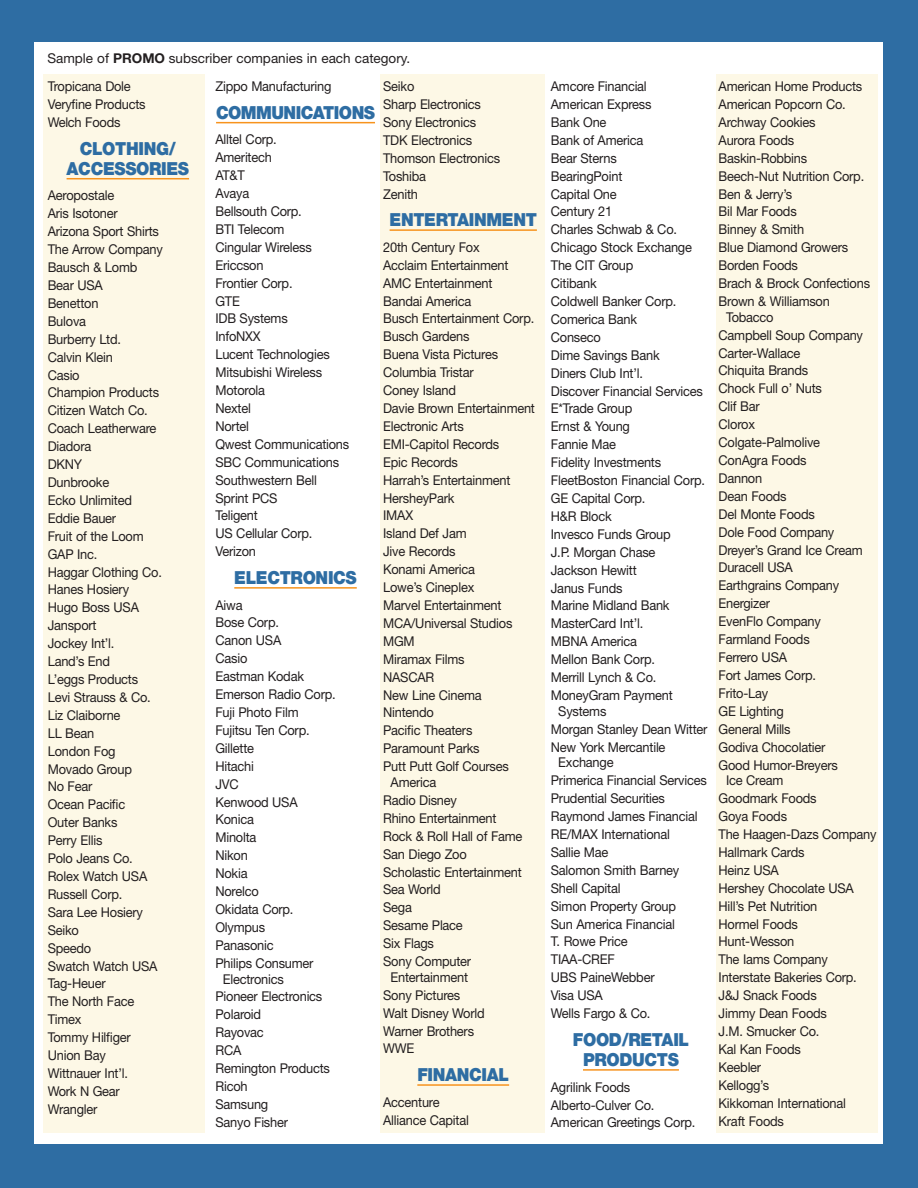
<style>
.page{position:relative;width:918px;height:1188px;background:#2e6da3}
.page>*{position:absolute;margin:0;border:0;box-sizing:border-box;transform-origin:0 0}
.t1{font:900 18px/20.2px "Helvetica Neue";letter-spacing:-.02em;color:#2e6da3;text-align:center;scale:.93 1}
.t2{font:13.5px/17.9px "Helvetica Neue";letter-spacing:-.015em;color:#231f20;scale:.95 1}
.t3{font:13.5px/28px "Helvetica Neue";letter-spacing:-.015em;color:#231f20}
.s1{font-weight:700}
</style>
<div class="page">
<div style="left:34px;top:43px;width:849px;height:1101px;background:#fff"></div>
<div style="left:43px;top:74px;width:162px;height:1059px;background:#fdf8e6"></div>
<div style="left:380px;top:74px;width:165px;height:1059px;background:#fdf8e6"></div>
<div style="left:716px;top:74px;width:162px;height:1059px;background:#fdf8e6"></div>
<hr style="left:67px;top:178px;width:122px;height:1px;background:#f7931d">
<hr style="left:216px;top:122px;width:159px;height:1px;background:#f7931d">
<hr style="left:234px;top:587px;width:123px;height:2px;background:#f7931d">
<hr style="left:390px;top:229px;width:147px;height:2px;background:#f7931d">
<hr style="left:417px;top:1084px;width:92px;height:2px;background:#f7931d">
<hr style="left:583px;top:1069px;width:96px;height:2px;background:#f7931d">
<p class="t3" style="left:47px;top:46px;width:364px">Sample of <span class="s1">PROMO</span> subscriber companies in each category.<br>Tropicana Dole</p>
<p class="t2" style="left:48px;top:97px;width:104px">Veryfine Products<br>Welch Foods</p>
<h1 class="t1" style="left:67px;top:140px;width:133px">CLOTHING/<br>ACCESSORIES</h1>
<p class="t2" style="left:48px;top:188px;width:123px">Aeropostale<br>Aris Isotoner<br>Arizona Sport Shirts<br>The Arrow Company<br>Bausch &amp; Lomb<br>Bear USA<br>Benetton<br>Bulova<br>Burberry Ltd.<br>Calvin Klein<br>Casio<br>Champion Products<br>Citizen Watch Co.<br>Coach Leatherware<br>Diadora<br>DKNY<br>Dunbrooke<br>Ecko Unlimited<br>Eddie Bauer<br>Fruit of the Loom<br>GAP Inc.<br>Haggar Clothing Co.<br>Hanes Hosiery<br>Hugo Boss USA<br>Jansport<br>Jockey Int’l.<br>Land’s End<br>L’eggs Products<br>Levi Strauss &amp; Co.<br>Liz Claiborne<br>LL Bean<br>London Fog<br>Movado Group<br>No Fear<br>Ocean Pacific<br>Outer Banks<br>Perry Ellis<br>Polo Jeans Co.<br>Rolex Watch USA<br>Russell Corp.<br>Sara Lee Hosiery<br>Seiko<br>Speedo<br>Swatch Watch USA<br>Tag-Heuer<br>The North Face<br>Timex<br>Tommy Hilfiger<br>Union Bay<br>Wittnauer Int’l.<br>Work N Gear<br>Wrangler</p>
<p class="t2" style="left:383px;top:79px;width:125px">Seiko<br>Sharp Electronics<br>Sony Electronics<br>TDK Electronics<br>Thomson Electronics<br>Toshiba<br>Zenith</p>
<h1 class="t1" style="left:390px;top:211px;width:160px">ENTERTAINMENT</h1>
<p class="t2" style="left:383px;top:239px;width:161px">20th Century Fox<br>Acclaim Entertainment<br>AMC Entertainment<br>Bandai America<br>Busch Entertainment Corp.<br>Busch Gardens<br>Buena Vista Pictures<br>Columbia Tristar<br>Coney Island<br>Davie Brown Entertainment<br>Electronic Arts<br>EMI-Capitol Records<br>Epic Records<br>Harrah’s Entertainment<br>HersheyPark<br>IMAX<br>Island Def Jam<br>Jive Records<br>Konami America<br>Lowe’s Cineplex<br>Marvel Entertainment<br>MCA/Universal Studios<br>MGM<br>Miramax Films<br>NASCAR<br>New Line Cinema<br>Nintendo<br>Pacific Theaters<br>Paramount Parks<br>Putt Putt Golf Courses</p>
<p class="t2" style="left:383px;top:775px;width:148px;text-indent:7px">America<br>Radio Disney<br>Rhino Entertainment<br>Rock &amp; Roll Hall of Fame<br>San Diego Zoo<br>Scholastic Entertainment<br>Sea World<br>Sega<br>Sesame Place<br>Six Flags<br>Sony Computer</p>
<p class="t2" style="left:383px;top:969px;width:108px;text-indent:7px">Entertainment<br>Sony Pictures<br>Walt Disney World<br>Warner Brothers<br>WWE</p>
<h1 class="t1" style="left:417px;top:1066px;width:100px">FINANCIAL</h1>
<p class="t2" style="left:383px;top:1094px;width:92px">Accenture<br>Alliance Capital</p>
<p class="t2" style="left:215px;top:79px;width:124px">Zippo Manufacturing</p>
<h1 class="t1" style="left:216px;top:104px;width:172px">COMMUNICATIONS</h1>
<p class="t2" style="left:215px;top:132px;width:142px">Alltel Corp.<br>Ameritech<br>AT&amp;T<br>Avaya<br>Bellsouth Corp.<br>BTI Telecom<br>Cingular Wireless<br>Ericcson<br>Frontier Corp.<br>GTE<br>IDB Systems<br>InfoNXX<br>Lucent Technologies<br>Mitsubishi Wireless<br>Motorola<br>Nextel<br>Nortel<br>Qwest Communications<br>SBC Communications<br>Southwestern Bell<br>Sprint PCS<br>Teligent<br>US Cellular Corp.<br>Verizon</p>
<h1 class="t1" style="left:234px;top:569px;width:133px">ELECTRONICS</h1>
<p class="t2" style="left:215px;top:597px;width:128px">Aiwa<br>Bose Corp.<br>Canon USA<br>Casio<br>Eastman Kodak<br>Emerson Radio Corp.<br>Fuji Photo Film<br>Fujitsu Ten Corp.<br>Gillette<br>Hitachi<br>JVC<br>Kenwood USA<br>Konica<br>Minolta<br>Nikon<br>Nokia<br>Norelco<br>Okidata Corp.<br>Olympus<br>Panasonic<br>Philips Consumer</p>
<p class="t2" style="left:215px;top:971px;width:122px;text-indent:7px">Electronics<br>Pioneer Electronics<br>Polaroid<br>Rayovac<br>RCA<br>Remington Products<br>Ricoh<br>Samsung<br>Sanyo Fisher</p>
<p class="t2" style="left:551px;top:79px;width:164px">Amcore Financial<br>American Express<br>Bank One<br>Bank of America<br>Bear Sterns<br>BearingPoint<br>Capital One<br>Century 21<br>Charles Schwab &amp; Co.<br>Chicago Stock Exchange<br>The CIT Group<br>Citibank<br>Coldwell Banker Corp.<br>Comerica Bank<br>Conseco<br>Dime Savings Bank<br>Diners Club Int’l.<br>Discover Financial Services<br>E*Trade Group<br>Ernst &amp; Young<br>Fannie Mae<br>Fidelity Investments<br>FleetBoston Financial Corp.<br>GE Capital Corp.<br>H&amp;R Block<br>Invesco Funds Group<br>J.P. Morgan Chase<br>Jackson Hewitt<br>Janus Funds<br>Marine Midland Bank<br>MasterCard Int’l.<br>MBNA America<br>Mellon Bank Corp.<br>Merrill Lynch &amp; Co.<br>MoneyGram Payment</p>
<p class="t2" style="left:551px;top:703px;width:166px;text-indent:7px">Systems<br>Morgan Stanley Dean Witter<br>New York Mercantile</p>
<p class="t2" style="left:551px;top:755px;width:166px;text-indent:7px">Exchange<br>Primerica Financial Services<br>Prudential Securities<br>Raymond James Financial<br>RE/MAX International<br>Sallie Mae<br>Salomon Smith Barney<br>Shell Capital<br>Simon Property Group<br>Sun America Financial<br>T. Rowe Price<br>TIAA-CREF<br>UBS PaineWebber<br>Visa USA<br>Wells Fargo &amp; Co.</p>
<h1 class="t1" style="left:573px;top:1031px;width:127px">FOOD/RETAIL<br>PRODUCTS</h1>
<p class="t2" style="left:551px;top:1079px;width:154px">Agrilink Foods<br>Alberto-Culver Co.<br>American Greetings Corp.</p>
<p class="t2" style="left:719px;top:79px;width:161px">American Home Products<br>American Popcorn Co.<br>Archway Cookies<br>Aurora Foods<br>Baskin-Robbins<br>Beech-Nut Nutrition Corp.<br>Ben &amp; Jerry’s<br>Bil Mar Foods<br>Binney &amp; Smith<br>Blue Diamond Growers<br>Borden Foods<br>Brach &amp; Brock Confections<br>Brown &amp; Williamson</p>
<p class="t2" style="left:719px;top:309px;width:154px;text-indent:7px">Tobacco<br>Campbell Soup Company<br>Carter-Wallace<br>Chiquita Brands<br>Chock Full o’ Nuts<br>Clif Bar<br>Clorox<br>Colgate-Palmolive<br>ConAgra Foods<br>Dannon<br>Dean Foods<br>Del Monte Foods<br>Dole Food Company<br>Dreyer’s Grand Ice Cream<br>Duracell USA<br>Earthgrains Company<br>Energizer<br>EvenFlo Company<br>Farmland Foods<br>Ferrero USA<br>Fort James Corp.<br>Frito-Lay<br>GE Lighting<br>General Mills<br>Godiva Chocolatier<br>Good Humor-Breyers</p>
<p class="t2" style="left:719px;top:773px;width:168px;text-indent:7px">Ice Cream<br>Goodmark Foods<br>Goya Foods<br>The Haagen-Dazs Company<br>Hallmark Cards<br>Heinz USA<br>Hershey Chocolate USA<br>Hill’s Pet Nutrition<br>Hormel Foods<br>Hunt-Wesson<br>The Iams Company<br>Interstate Bakeries Corp.<br>J&amp;J Snack Foods<br>Jimmy Dean Foods<br>J.M. Smucker Co.<br>Kal Kan Foods<br>Keebler<br>Kellogg’s<br>Kikkoman International<br>Kraft Foods</p>
</div>
